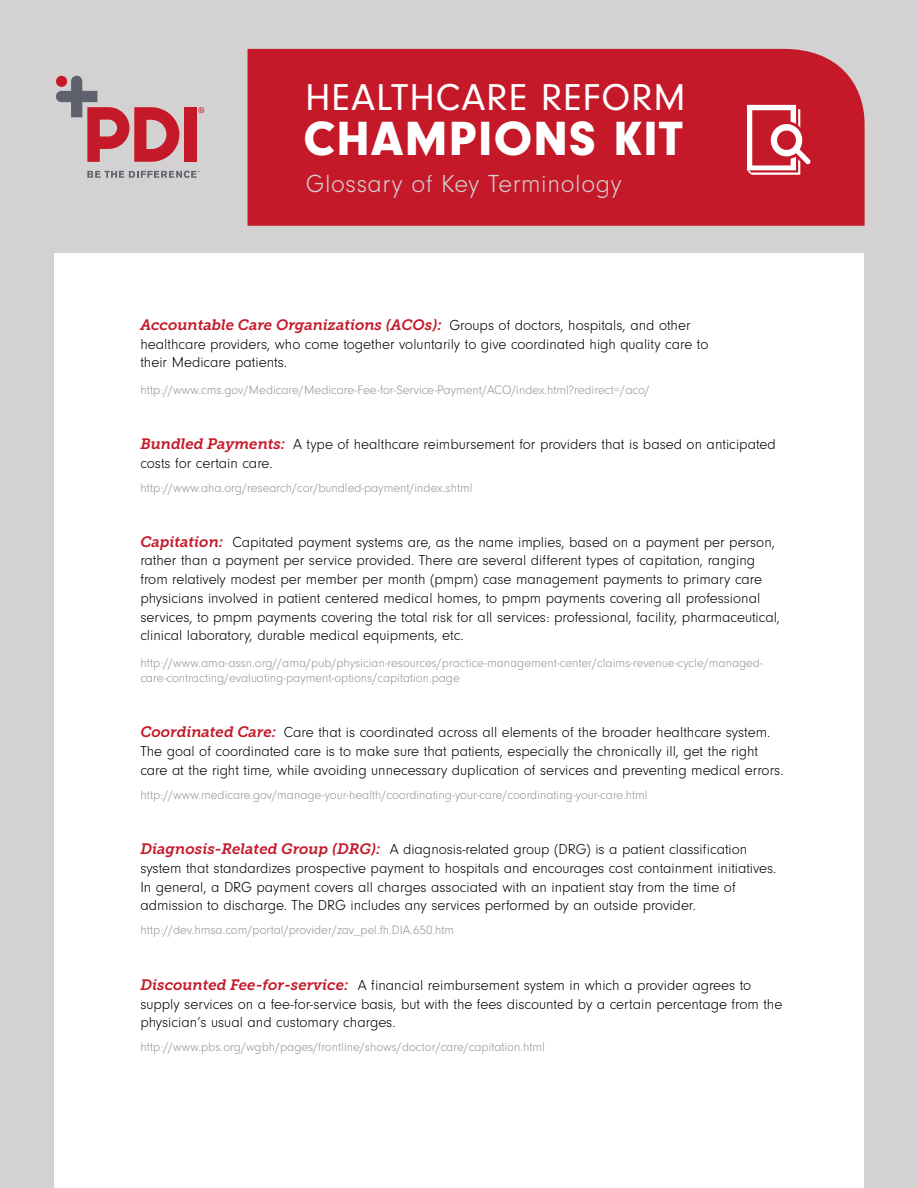
<style>
.page{position:relative;width:918px;height:1188px;background:#d3d1d1}
.page>*{position:absolute;margin:0;border:0;box-sizing:border-box;transform-origin:0 0}
.t1{font:900 49.8px "Neuzeit Gro";letter-spacing:.025em;color:#fff}
.t2{font:38.85px "Neuzeit Gro";letter-spacing:.025em;color:#fff}
.t3{font:300 25.65px "Neuzeit Gro";letter-spacing:.025em;color:#d2d2d2}
.t4{font:300 15px/18.8px "Neuzeit Gro";color:#000}
.t5{font:italic 15px "Museo Slab 700";color:#c51829}
.t6{font:300 12.75px/15px "Neuzeit Gro";color:#939598}
.s1{font-family:"Neuzeit Gro";font-weight:300;font-style:normal;color:#000}
.s2{font-family:"Museo Slab 700";font-weight:400;font-style:italic;color:#c51829}
</style>
<div class="page">
<div style="left:248px;top:49px;width:617px;height:177px;background:#c51829"></div>
<svg style="left:747px;top:105px;width:63px;height:70px"></svg>
<div style="left:54px;top:254px;width:810px;height:934px;background:#fff"></div>
<div style="left:184px;top:107px;width:12px;height:55px;background:#c51829"></div>
<svg style="left:56px;top:76px;width:123px;height:86px;background:#c69197"></svg>
<div style="left:56px;top:76px;width:11px;height:11px;background:#c51829;border-radius:50%"></div>
<svg style="left:198px;top:107px;width:6px;height:6px"></svg>
<svg style="left:87px;top:171px;width:113px;height:7px"></svg>
<h2 class="t2" style="left:305px;top:76px;width:382px">HEALTHCARE REFORM</h2>
<h1 class="t1" style="left:303px;top:110px;width:381px">CHAMPIONS KIT</h1>
<h3 class="t3" style="left:306px;top:170px;width:317px">Glossary of Key Terminology</h3>
<p class="t5" style="left:140px;top:316px;width:552px">Accountable Care Organizations (ACOs): <span class="s1">Groups of doctors, hospitals, and other</span></p>
<p class="t4" style="left:140px;top:335px;width:570px">healthcare providers, who come together voluntarily to give coordinated high quality care to their Medicare patients.</p>
<p class="t6" style="left:140px;top:383px;width:511px">http://www.cms.gov/Medicare/Medicare-Fee-for-Service-Payment/ACO/index.html?redirect=/aco/</p>
<p class="t4" style="left:140px;top:435px;width:637px"><span class="s2">Bundled Payments:</span> A type of healthcare reimbursement for providers that is based on anticipated costs for certain care.</p>
<p class="t6" style="left:140px;top:480px;width:334px">http://www.aha.org/research/cor/bundled-payment/index.shtml</p>
<p class="t4" style="left:140px;top:533px;width:641px"><span class="s2">Capitation:</span> Capitated payment systems are, as the name implies, based on a payment per person, rather than a payment per service provided. There are several different types of capitation, ranging from relatively modest per member per month (pmpm) case management payments to primary care physicians involved in patient centered medical homes, to pmpm payments covering all professional services, to pmpm payments covering the total risk for all services: professional, facility, pharmaceutical, clinical laboratory, durable medical equipments, etc.</p>
<p class="t6" style="left:140px;top:656px;width:624px">http://www.ama-assn.org//ama/pub/physician-resources/practice-management-center/claims-revenue-cycle/managed&shy;care-contracting/evaluating-payment-options/capitation.page</p>
<p class="t4" style="left:140px;top:723px;width:645px"><span class="s2">Coordinated Care:</span> Care that is coordinated across all elements of the broader healthcare system.<br>The goal of coordinated care is to make sure that patients, especially the chronically ill, get the right care at the right time, while avoiding unnecessary duplication of services and preventing medical errors.</p>
<p class="t6" style="left:140px;top:787px;width:509px">http://www.medicare.gov/manage-your-health/coordinating-your-care/coordinating-your-care.html</p>
<p class="t4" style="left:140px;top:840px;width:638px"><span class="s2">Diagnosis-Related Group (DRG):</span> A diagnosis-related group (DRG) is a patient classification system that standardizes prospective payment to hospitals and encourages cost containment initiatives.<br>In general, a DRG payment covers all charges associated with an inpatient stay from the time of admission to discharge. The DRG includes any services performed by an outside provider.</p>
<p class="t6" style="left:140px;top:923px;width:315px">http://dev.hmsa.com/portal/provider/zav_pel.fh.DIA.650.htm</p>
<p class="t4" style="left:140px;top:976px;width:644px"><span class="s2">Discounted Fee-for-service:</span> A financial reimbursement system in which a provider agrees to supply services on a fee-for-service basis, but with the fees discounted by a certain percentage from the physician’s usual and customary charges.</p>
<p class="t6" style="left:140px;top:1040px;width:406px">http://www.pbs.org/wgbh/pages/frontline/shows/doctor/care/capitation.html</p>
</div>
